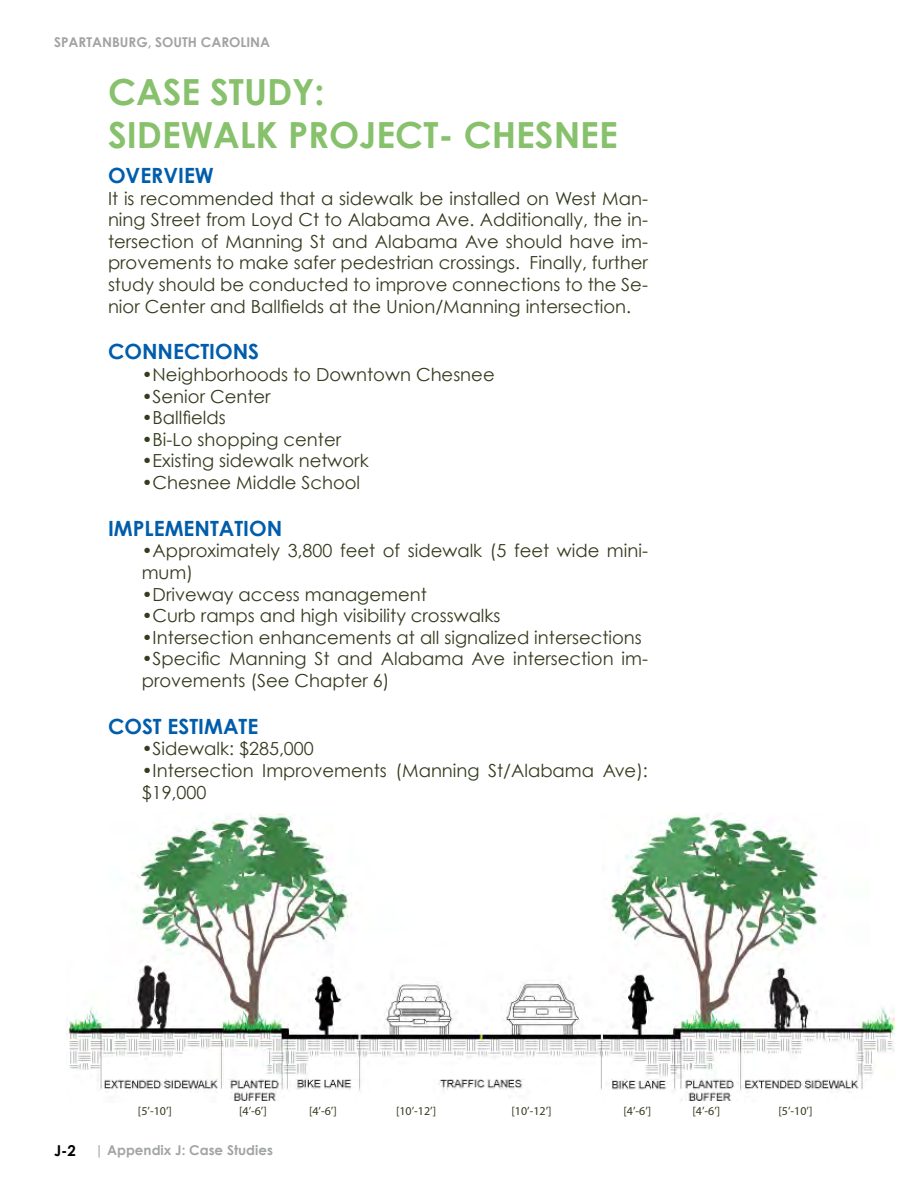
<style>
.page{position:relative;width:918px;height:1188px;background:#fff}
.page>*{position:absolute;margin:0;border:0;box-sizing:border-box;transform-origin:0 0}
.t1{font:700 36px "Century Gothic";color:#87c16c}
.t2{font:700 21px "Century Gothic";color:#005dab}
.t3{font:18px/21.6px "Century Gothic";color:#343c1e}
.t4{font:700 15px "Century Gothic";color:#000}
.t5{font:700 13.5px "Century Gothic";color:#a4a3a3}
.t6{font:700 13.5px "Century Gothic";color:#a2a5a5}
.t7{font:12px "Myriad Pro";color:#343c1e}
</style>
<div class="page">
<img style="left:66px;top:813px;width:829px;height:288px">
<div style="left:128px;top:1090px;width:61px;height:20px;background:#fff"></div>
<div style="left:293px;top:1090px;width:61px;height:20px;background:#fff"></div>
<div style="left:446px;top:1090px;width:61px;height:20px;background:#fff"></div>
<div style="left:606px;top:1090px;width:61px;height:20px;background:#fff"></div>
<div style="left:765px;top:1090px;width:61px;height:20px;background:#fff"></div>
<p class="t5" style="left:54px;top:33px;width:218px">SPARTANBURG, SOUTH CAROLINA</p>
<p class="t1" style="left:108px;top:69px;width:50px">CASE</p>
<p class="t1" style="left:210px;top:69px;width:116px">STUDY:</p>
<p class="t1" style="left:108px;top:112px;width:41px">SIDEWAL</p>
<p class="t1" style="left:256px;top:112px;width:75px">K PROJECT</p>
<p class="t1" style="left:438px;top:112px;width:75px">- CHESNEE</p>
<p class="t2" style="left:108px;top:162px;width:107px">OVERVIEW</p>
<p class="t3" style="left:108px;top:187px;width:542px;text-align:justify">It is recommended that a sidewalk be installed on West Man&shy;ning Street from Loyd Ct to Alabama Ave. Additionally, the in&shy;tersection of Manning St and Alabama Ave should have im&shy;provements to make safer pedestrian crossings. Finally, further study should be conducted to improve connections to the Se&shy;nior Center and Ballfields at the Union/Manning intersection.</p>
<p class="t2" style="left:108px;top:339px;width:31px">CONNECTIONS</p>
<p class="t3" style="left:142px;top:364px;width:354px">•Neighborhoods to Downtown Chesnee</p>
<p class="t3" style="left:142px;top:385px;width:130px">•Senior Center</p>
<p class="t3" style="left:142px;top:407px;width:86px">•Ballfields</p>
<p class="t3" style="left:142px;top:428px;width:201px">•Bi-Lo shopping center</p>
<p class="t3" style="left:142px;top:450px;width:229px">•Existing sidewalk network</p>
<p class="t3" style="left:142px;top:472px;width:220px">•Chesnee Middle School</p>
<p class="t2" style="left:108px;top:515px;width:20px">IMPLEMENTATION</p>
<p class="t3" style="left:142px;top:540px;width:508px">•Approximately 3,800 feet of sidewalk (5 feet wide mini&shy;mum)</p>
<p class="t3" style="left:142px;top:583px;width:287px">•Driveway access management</p>
<p class="t3" style="left:142px;top:605px;width:360px">•Curb ramps and high visibility crosswalks</p>
<p class="t3" style="left:142px;top:626px;width:502px">•Intersection enhancements at all signalized intersections</p>
<p class="t3" style="left:142px;top:648px;width:508px">•Specific Manning St and Alabama Ave intersection im&shy;provements (See Chapter 6)</p>
<p class="t2" style="left:108px;top:713px;width:30px">COST</p>
<p class="t2" style="left:168px;top:713px;width:24px">ESTIMATE</p>
<p class="t3" style="left:142px;top:738px;width:174px">•Sidewalk: $285,000</p>
<p class="t3" style="left:142px;top:760px;width:508px">•Intersection Improvements (Manning St/Alabama Ave): $19,000</p>
<p class="t7" style="left:138px;top:1103px;width:35px">[5’-10’]</p>
<p class="t7" style="left:239px;top:1103px;width:29px">[4’-6’]</p>
<p class="t7" style="left:309px;top:1103px;width:29px">[4’-6’]</p>
<p class="t7" style="left:396px;top:1103px;width:42px">[10’-12’]</p>
<p class="t7" style="left:512px;top:1103px;width:42px">[10’-12’]</p>
<p class="t7" style="left:624px;top:1103px;width:29px">[4’-6’]</p>
<p class="t7" style="left:693px;top:1103px;width:29px">[4’-6’]</p>
<p class="t7" style="left:778px;top:1103px;width:35px">[5’-10’]</p>
<p class="t4" style="left:54px;top:1141px;width:23px">J-2</p>
<p class="t6" style="left:95px;top:1141px;width:179px">| APPENDIX J: CASE STUDIES</p>
</div>
